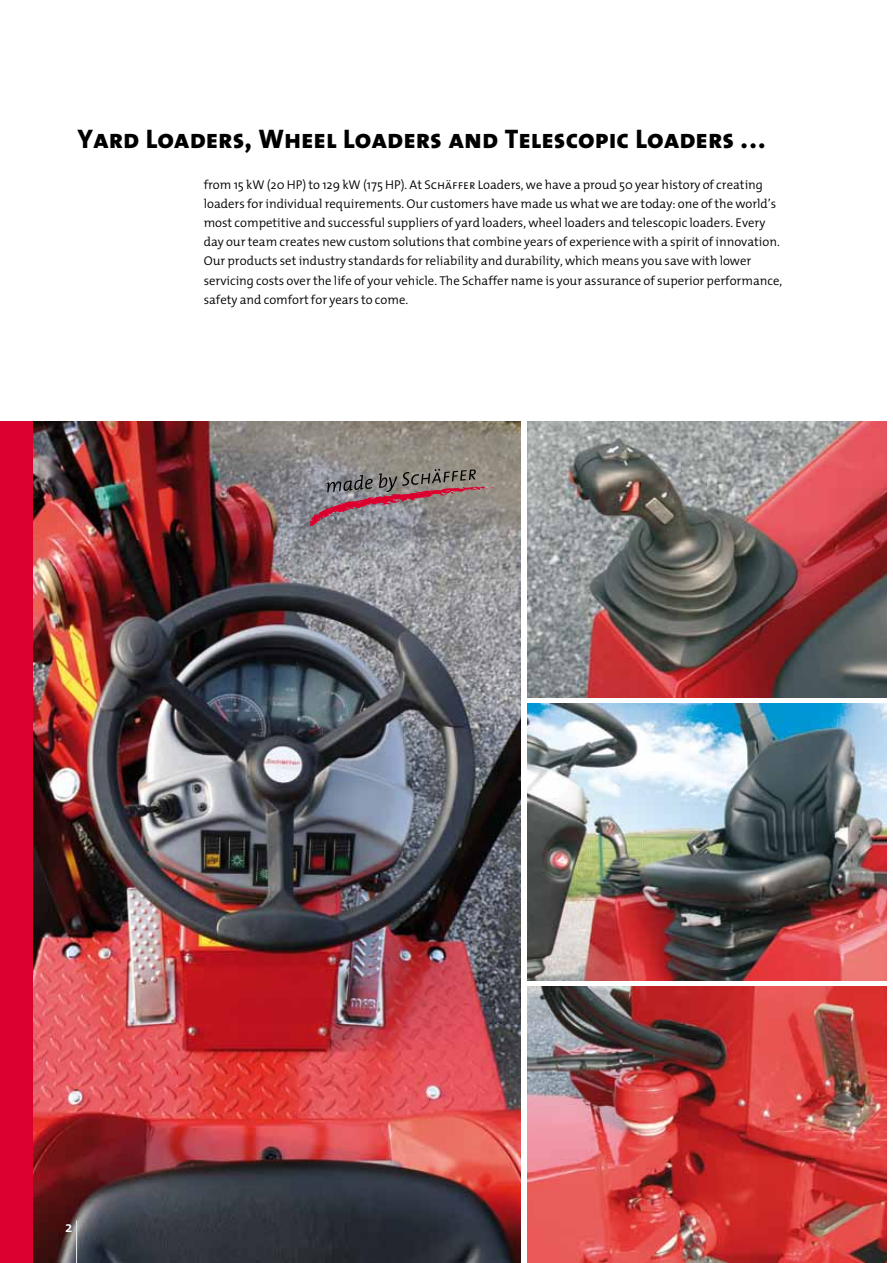
<style>
.page{position:relative;width:893px;height:1263px;background:#fff}
.page>*{position:absolute;margin:0;border:0;box-sizing:border-box;transform-origin:0 0}
.t1{font:27px "The Mix Extra Bold Caps";color:#000}
.t2{font:600 15px "The Mix";color:#fff}
.t3{font:300 12.75px/19.2px "The Mix";color:#000}
.s1{font-family:"The Mix Semi Light Caps";font-weight:400}
</style>
<div class="page">
<div style="left:0;top:421px;width:34px;height:842px;background:#dc002e"></div>
<img style="left:33px;top:421px;width:487px;height:842px">
<img style="left:527px;top:421px;width:360px;height:276px">
<img style="left:527px;top:704px;width:360px;height:276px">
<img style="left:527px;top:986px;width:360px;height:277px">
<hr style="left:76px;top:1220px;width:1px;height:43px;background:#e3e6e8">
<svg style="left:308px;top:469px;width:186px;height:57px;background:#907b7f"></svg>
<h1 class="t1" style="left:77px;top:121px;width:690px">Yard Loaders, Wheel Loaders and Telescopic Loaders ...</h1>
<p class="t3" style="left:204px;top:175px;width:580px">from 15 kW (20 HP) to 129 kW (175 HP). At <span class="s1">Schäffer</span> Loaders, we have a proud 50 year history of creating loaders for individual requirements. Our customers have made us what we are today: one of the world’s most competitive and successful suppliers of yard loaders, wheel loaders and telescopic loaders. Every day our team creates new custom solutions that combine years of experience with a spirit of innovation.<br>Our products set industry standards for reliability and durability, which means you save with lower servicing costs over the life of your vehicle. The Schaffer name is your assurance of superior performance, safety and comfort for years to come.</p>
<p class="t2" style="left:65px;top:1217px;width:9px">2</p>
</div>
